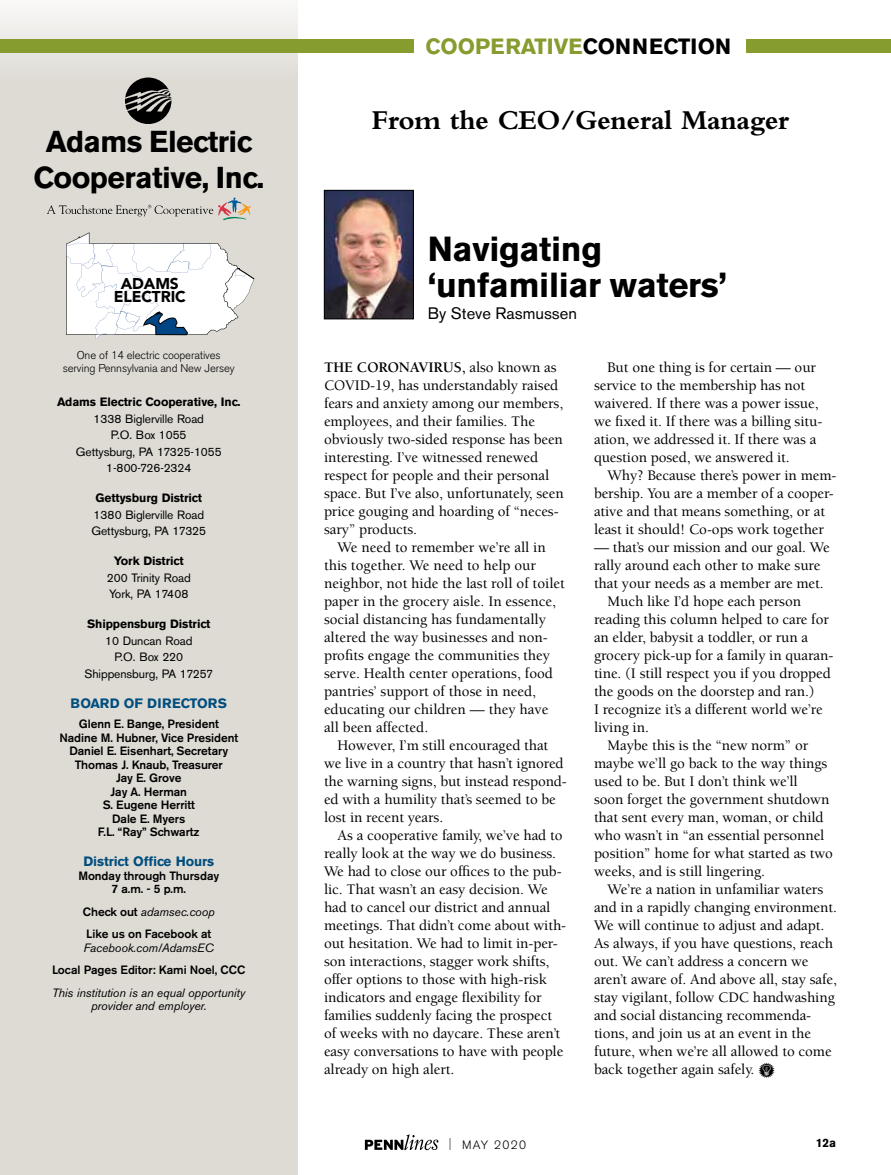
<style>
.page{position:relative;width:891px;height:1175px;background:#fff}
.page>*{position:absolute;margin:0;border:0;box-sizing:border-box;transform-origin:0 0}
.t1{font:700 34.5px/36px "Akzidenz Grotesk BE";letter-spacing:-.01em;color:#000}
.t2{font:700 30px/36px "Akzidenz Grotesk BE";letter-spacing:-.02em;color:#000;text-align:center}
.t3{font:700 28.5px "Bembo";letter-spacing:-.01em;color:#000}
.t4{font:700 21.9px "Akzidenz Grotesk BE";color:#879c2f}
.t5{font:16.5px "Akzidenz Grotesk BE";color:#000}
.t6{font:900 15.6px/12.8px "Avenir LT Std";letter-spacing:-.01em;color:#000;text-align:center}
.t7{font:500 15px/18px "Berkeley Std";letter-spacing:-.005em;color:#000}
.t8{font:700 13.5px "Akzidenz Grotesk BE";letter-spacing:-.01em;color:#014e7e}
.t9{font:700 13.5px "Akzidenz Grotesk BE";letter-spacing:.025em;color:#014e7e}
.t10{font:500 12px/13.5px "Akzidenz Grotesk BE";letter-spacing:-.005em;color:#000;text-align:center}
.t11{font:12px/16.5px "Akzidenz Grotesk BE";letter-spacing:-.01em;color:#000;text-align:center}
.t12{font:700 12px "Akzidenz Grotesk BE";letter-spacing:-.01em;color:#000}
.t13{font:italic 12px/13.5px "Akzidenz Grotesk BE";letter-spacing:-.005em;color:#000;text-align:center}
.t14{font:300 12px "Akzidenz Grotesk BE";letter-spacing:.11em;color:#000}
.t15{font:300 11.25px/13.5px "Akzidenz Grotesk BE";letter-spacing:-.01em;color:#000;text-align:center}
.s1{font-weight:400;font-style:italic}
.s2{color:#000}
.s3{font-weight:700}
.s4{font-stretch:condensed}
.s5{font-family:"PF Household Items";font-weight:400}
</style>
<div class="page">
<svg style="left:365px;top:1134px;width:73px;height:16px"></svg>
<div style="left:0;top:0;width:298px;height:1174px;background:#dedbd5"></div>
<img style="left:326px;top:192px;width:86px;height:125px">
<div style="left:324px;top:190px;width:90px;height:129px;border:1px solid #000"></div>
<svg style="left:47px;top:197px;width:204px;height:24px"></svg>
<div style="left:747px;top:40px;width:144px;height:13px;background:#879c2f"></div>
<div style="left:0;top:40px;width:413px;height:13px;background:#879c2f"></div>
<svg style="left:66px;top:232px;width:188px;height:107px"></svg>
<img style="left:125px;top:77px;width:46px;height:47px;border-radius:23px">
<h2 class="t2" style="left:33px;top:123px;width:232px">Adams Electric<br>Cooperative, Inc.</h2>
<p class="t6" style="left:114px;top:277px;width:73px">ADAMS<br>ELECTRIC</p>
<p class="t15" style="left:63px;top:348px;width:174px">One of 14 electric cooperatives serving Pennsylvania and New Jersey</p>
<p class="t12" style="left:57px;top:395px;width:185px">Adams Electric Cooperative, Inc.</p>
<p class="t11" style="left:76px;top:410px;width:147px">1338 Biglerville Road<br>P.O. Box 1055<br>Gettysburg, PA 17325-1055<br>1-800-726-2324</p>
<p class="t12" style="left:96px;top:491px;width:108px">Gettysburg District</p>
<p class="t11" style="left:91px;top:506px;width:116px;text-align:left">1380 Biglerville Road<br>Gettysburg, PA 17325</p>
<p class="t12" style="left:114px;top:554px;width:71px">York District</p>
<p class="t11" style="left:107px;top:569px;width:85px;text-align:left">200 Trinity Road<br>York, PA 17408</p>
<p class="t12" style="left:87px;top:617px;width:125px">Shippensburg District</p>
<p class="t11" style="left:85px;top:632px;width:130px">10 Duncan Road<br>P.O. Box 220<br>Shippensburg, PA 17257</p>
<p class="t9" style="left:71px;top:695px;width:156px">Board of Directors</p>
<p class="t10" style="left:59px;top:717px;width:180px">Glenn E. Bange, President<br>Nadine M. Hubner, Vice President<br>Daniel E. Eisenhart, Secretary<br>Thomas J. Knaub, Treasurer<br>Jay E. Grove<br>Jay A. Herman<br>S. Eugene Herritt<br>Dale E. Myers<br>F.L. “Ray” Schwartz</p>
<p class="t8" style="left:84px;top:853px;width:132px">District Office Hours</p>
<p class="t10" style="left:78px;top:868px;width:142px">Monday through Thursday<br>7 a.m. - 5 p.m.</p>
<p class="t10" style="left:83px;top:900px;width:133px;line-height:22.5px;text-align:left">Check out <span class="s1">adamsec.coop<br></span>Like us on Facebook at</p>
<p class="t13" style="left:83px;top:940px;width:132px">Facebook.com/AdamsEC</p>
<p class="t10" style="left:52px;top:963px;width:195px">Local Pages Editor: Kami Noel, CCC</p>
<p class="t13" style="left:52px;top:985px;width:194px">This institution is an equal opportunity provider and employer.</p>
<h3 class="t4" style="left:426px;top:34px;width:307px">COOPERATIVE<span class="s2">CONNECTION</span></h3>
<h3 class="t3" style="left:371px;top:104px;width:420px">From the CEO/General Manager</h3>
<h1 class="t1" style="left:428px;top:231px;width:301px">Navigating ‘unfamiliar waters’</h1>
<p class="t5" style="left:428px;top:304px;width:151px">By Steve Rasmussen</p>
<p class="t7" style="left:324px;top:359px;width:241px"><span class="s3">THE CORONAVIRUS,</span> also known as COVID-19, has understandably raised fears and anxiety among our members, employees, and their families. The obviously two-sided response has been interesting. I’ve witnessed renewed respect for people and their personal space. But I’ve also, unfortunately, seen price gouging and hoarding of “neces&shy;sary” products.</p>
<p class="t7" style="left:324px;top:539px;width:242px;text-indent:14px">We need to remember we’re all in this together. We need to help our neighbor, not hide the last roll of toilet paper in the grocery aisle. In essence, social distancing has fundamentally altered the way businesses and non&shy;profits engage the communities they serve. Health center operations, food pantries’ support of those in need, educating our children — they have all been affected.</p>
<p class="t7" style="left:324px;top:737px;width:244px;text-indent:14px">However, I’m still encouraged that we live in a country that hasn’t ignored the warning signs, but instead respond&shy;ed with a humility that’s seemed to be lost in recent years.</p>
<p class="t7" style="left:324px;top:827px;width:244px;text-indent:14px">As a cooperative family, we’ve had to really look at the way we do business.<br>We had to close our offices to the pub&shy;lic. That wasn’t an easy decision. We had to cancel our district and annual meetings. That didn’t come about with&shy;out hesitation. We had to limit in-per&shy;son interactions, stagger work shifts, offer options to those with high-risk indicators and engage flexibility for families suddenly facing the prospect of weeks with no daycare. These aren’t easy conversations to have with people already on high alert.</p>
<p class="t14" style="left:449px;top:1137px;width:79px"><span class="s4">|</span> MAY 2020</p>
<p class="t7" style="left:594px;top:359px;width:230px;text-indent:14px">But one thing is for certain — our service to the membership has not waivered. If there was a power issue, we fixed it. If there was a billing situ&shy;ation, we addressed it. If there was a question posed, we answered it.</p>
<p class="t7" style="left:594px;top:467px;width:244px;text-indent:14px">Why? Because there’s power in mem&shy;bership. You are a member of a cooper&shy;ative and that means something, or at least it should! Co-ops work together</p>
<p class="t7" style="left:594px;top:539px;width:237px">— that’s our mission and our goal. We</p>
<p class="t7" style="left:594px;top:557px;width:228px">rally around each other to make sure</p>
<p class="t7" style="left:594px;top:575px;width:231px">that your needs as a member are met.</p>
<p class="t7" style="left:608px;top:593px;width:195px">Much like I’d hope each person</p>
<p class="t7" style="left:594px;top:611px;width:236px">reading this column helped to care for</p>
<p class="t7" style="left:594px;top:629px;width:216px">an elder, babysit a toddler, or run a</p>
<p class="t7" style="left:594px;top:647px;width:241px">grocery pick-up for a family in quaran-</p>
<p class="t7" style="left:594px;top:665px;width:238px">tine. (I still respect you if you dropped</p>
<p class="t7" style="left:594px;top:683px;width:222px">the goods on the doorstep and ran.)</p>
<p class="t7" style="left:594px;top:701px;width:230px">I recognize it’s a different world we’re</p>
<p class="t7" style="left:594px;top:719px;width:56px">living in.</p>
<p class="t7" style="left:608px;top:737px;width:202px">Maybe this is the “new norm” or</p>
<p class="t7" style="left:594px;top:755px;width:235px">maybe we’ll go back to the way things</p>
<p class="t7" style="left:594px;top:773px;width:205px">used to be. But I don’t think we’ll</p>
<p class="t7" style="left:594px;top:791px;width:237px">soon forget the government shutdown</p>
<p class="t7" style="left:594px;top:809px;width:231px">that sent every man, woman, or child</p>
<p class="t7" style="left:594px;top:827px;width:232px">who wasn’t in “an essential personnel</p>
<p class="t7" style="left:594px;top:845px;width:241px">position” home for what started as two</p>
<p class="t7" style="left:594px;top:863px;width:173px">weeks, and is still lingering.</p>
<p class="t7" style="left:608px;top:881px;width:217px">We’re a nation in unfamiliar waters</p>
<p class="t7" style="left:594px;top:899px;width:244px">and in a rapidly changing environment.</p>
<p class="t7" style="left:594px;top:917px;width:232px">We will continue to adjust and adapt.</p>
<p class="t7" style="left:594px;top:935px;width:241px">As always, if you have questions, reach</p>
<p class="t7" style="left:594px;top:953px;width:216px">out. We can’t address a concern we</p>
<p class="t7" style="left:594px;top:971px;width:244px">aren’t aware of. And above all, stay safe,</p>
<p class="t7" style="left:594px;top:989px;width:242px">stay vigilant, follow CDC handwashing</p>
<p class="t7" style="left:594px;top:1007px;width:219px">and social distancing recommenda-</p>
<p class="t7" style="left:594px;top:1025px;width:219px">tions, and join us at an event in the</p>
<p class="t7" style="left:594px;top:1043px;width:239px">future, when we’re all allowed to come</p>
<p class="t7" style="left:594px;top:1061px;width:183px">back together again safely. <span class="s5">l</span></p>
<p class="t12" style="left:816px;top:1135px;width:22px">12a</p>
</div>
